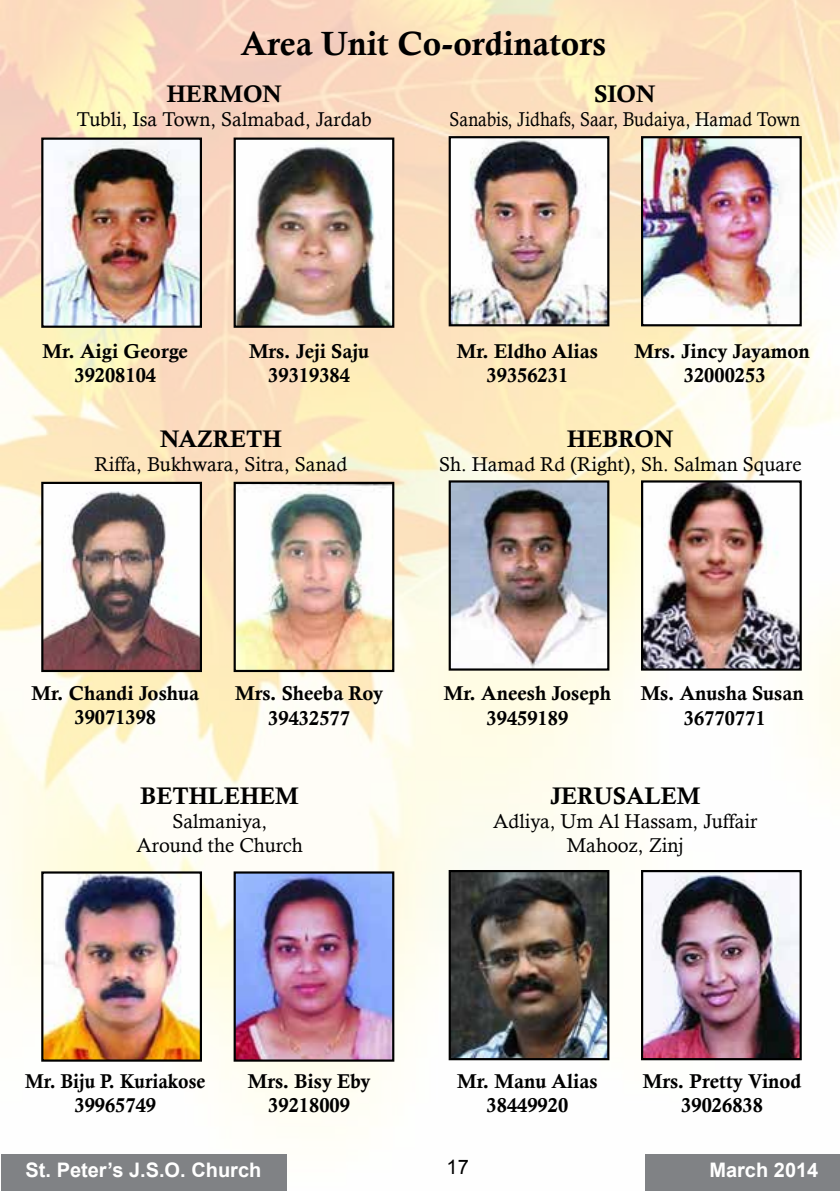
<style>
.page{position:relative;width:840px;height:1191px;background:#fff}
.page>*{position:absolute;margin:0;border:0;box-sizing:border-box;transform-origin:0 0}
.t1{font:33.6px "Calis MT Bol";color:#000}
.t2{font:24px "Calis MT Bol";color:#000}
.t3{font:20px/24px "Calis MT Bol";color:#000;text-align:center}
.t4{font:20px/24px "Calisto";color:#000;text-align:center}
.t5{font:20px "Calisto";color:#000;scale:.9 1}
.t6{font:700 20px "Arial";color:#fff}
.t7{font:20px/24px "Calis MT Bol";color:#000;text-align:center;scale:.95 1}
.t8{font:20px "Arial";color:#000}
</style>
<div class="page">
<img style="left:0;top:0;width:839px;height:1191px">
<div style="left:1px;top:1154px;width:285px;height:37px;background:#808285"></div>
<div style="left:645px;top:1154px;width:194px;height:37px;background:#808285"></div>
<img style="left:44px;top:140px;width:155px;height:185px">
<div style="left:41px;top:137px;width:161px;height:191px;border:2px solid #000"></div>
<img style="left:44px;top:485px;width:155px;height:184px">
<div style="left:41px;top:482px;width:161px;height:190px;border:2px solid #000"></div>
<img style="left:44px;top:874px;width:155px;height:184px">
<div style="left:41px;top:871px;width:161px;height:190px;border:2px solid #000"></div>
<img style="left:451px;top:139px;width:155px;height:184px">
<div style="left:448px;top:136px;width:161px;height:190px;border:2px solid #000"></div>
<img style="left:451px;top:483px;width:155px;height:184px">
<div style="left:448px;top:480px;width:161px;height:190px;border:2px solid #000"></div>
<img style="left:451px;top:873px;width:155px;height:184px">
<div style="left:448px;top:870px;width:161px;height:190px;border:2px solid #000"></div>
<img style="left:236px;top:140px;width:155px;height:185px">
<div style="left:233px;top:137px;width:161px;height:191px;border:2px solid #000"></div>
<img style="left:236px;top:485px;width:155px;height:184px">
<div style="left:233px;top:482px;width:161px;height:190px;border:2px solid #000"></div>
<img style="left:236px;top:874px;width:155px;height:184px">
<div style="left:233px;top:871px;width:161px;height:190px;border:2px solid #000"></div>
<img style="left:643px;top:139px;width:155px;height:184px">
<div style="left:640px;top:136px;width:161px;height:190px;border:2px solid #000"></div>
<img style="left:643px;top:483px;width:155px;height:184px">
<div style="left:640px;top:480px;width:161px;height:190px;border:2px solid #000"></div>
<img style="left:643px;top:873px;width:155px;height:184px">
<div style="left:640px;top:870px;width:161px;height:190px;border:2px solid #000"></div>
<h1 class="t1" style="left:240px;top:25px;width:366px">Area Unit Co-ordinators</h1>
<p class="t2" style="left:167px;top:80px;width:117px">HERMON</p>
<p class="t4" style="left:77px;top:107px;width:296px">Tubli, Isa Town, Salmabad, Jardab</p>
<p class="t2" style="left:593px;top:80px;width:63px">SION</p>
<p class="t5" style="left:449px;top:108px;width:390px">Sanabis, Jidhafs, Saar, Budaiya, Hamad Town</p>
<p class="t3" style="left:43px;top:339px;width:147px">Mr. Aigi George<br>39208104</p>
<p class="t3" style="left:249px;top:339px;width:122px">Mrs. Jeji Saju<br>39319384</p>
<p class="t3" style="left:456px;top:339px;width:143px">Mr. Eldho Alias<br>39356231</p>
<p class="t3" style="left:634px;top:339px;width:177px">Mrs. Jincy Jayamon<br>32000253</p>
<p class="t2" style="left:160px;top:424px;width:123px">NAZRETH</p>
<p class="t4" style="left:94px;top:451px;width:254px">Riffa, Bukhwara, Sitra, Sanad</p>
<p class="t2" style="left:567px;top:424px;width:108px">HEBRON</p>
<p class="t4" style="left:439px;top:451px;width:364px">Sh. Hamad Rd (Right), Sh. Salman Square</p>
<p class="t3" style="left:31px;top:681px;width:169px">Mr. Chandi Joshua<br>39071398</p>
<p class="t3" style="left:235px;top:681px;width:149px">Mrs. Sheeba Roy<br>39432577</p>
<p class="t3" style="left:443px;top:681px;width:168px">Mr. Aneesh Joseph<br>39459189</p>
<p class="t3" style="left:640px;top:681px;width:164px">Ms. Anusha Susan<br>36770771</p>
<p class="t2" style="left:140px;top:781px;width:160px">BETHLEHEM</p>
<p class="t4" style="left:136px;top:808px;width:168px">Salmaniya,<br>Around the Church</p>
<p class="t2" style="left:549px;top:781px;width:152px">JERUSALEM</p>
<p class="t4" style="left:493px;top:808px;width:265px">Adliya, Um Al Hassam, Juffair<br>Mahooz, Zinj</p>
<p class="t7" style="left:25px;top:1069px;width:191px">Mr. Biju P. Kuriakose<br>39965749</p>
<p class="t3" style="left:248px;top:1069px;width:124px">Mrs. Bisy Eby<br>39218009</p>
<p class="t3" style="left:457px;top:1069px;width:142px">Mr. Manu Alias<br>38449920</p>
<p class="t3" style="left:642px;top:1069px;width:160px">Mrs. Pretty Vinod<br>39026838</p>
<p class="t6" style="left:26px;top:1156px;width:237px">St. Peter’s J.S.O. Church</p>
<p class="t8" style="left:446px;top:1154px;width:24px">17</p>
<p class="t6" style="left:709px;top:1156px;width:110px">March 2014</p>
</div>
